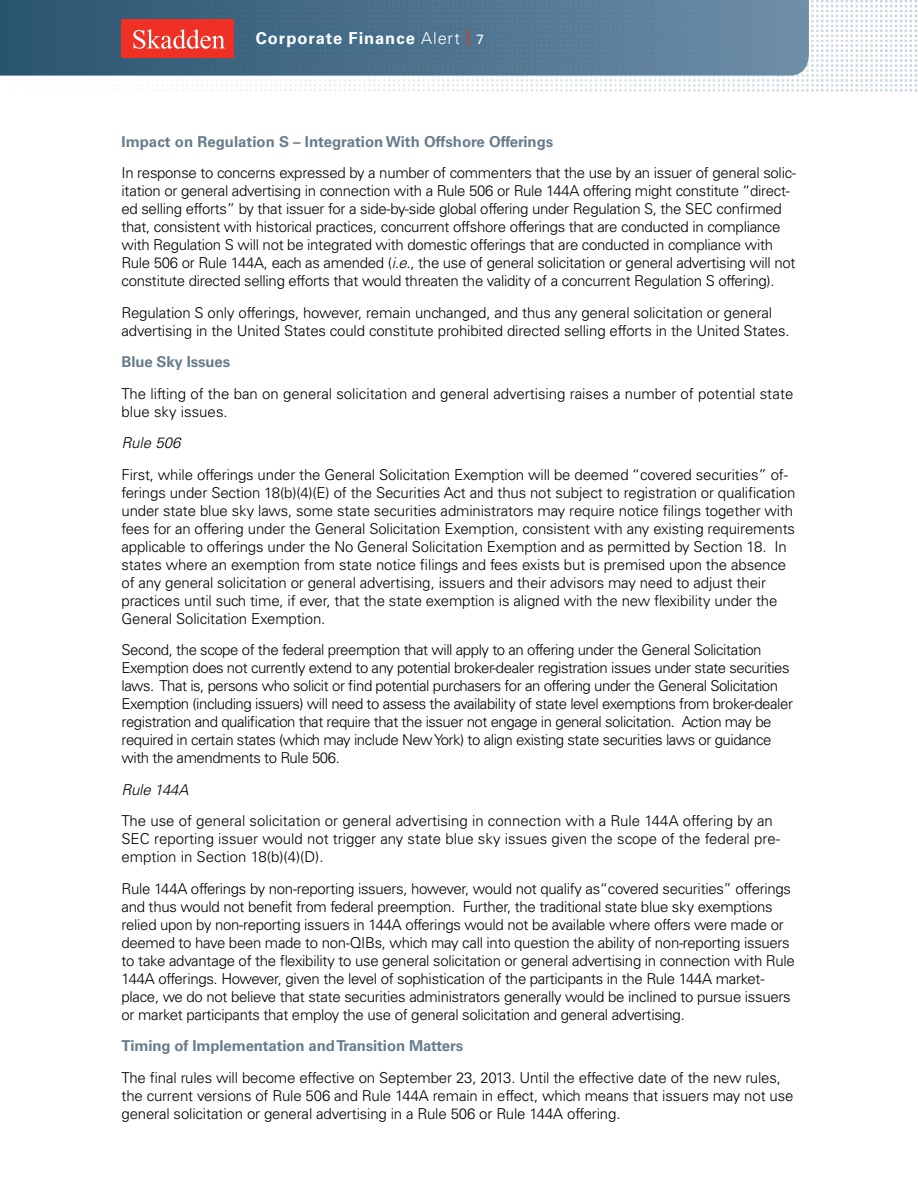
<style>
.page{position:relative;width:918px;height:1188px;background:#fff}
.page>*{position:absolute;margin:0;border:0;box-sizing:border-box;transform-origin:0 0}
.t1{font:700 16.5px "Univers LT Std";letter-spacing:.055em;color:#fff}
.t2{font:300 15px/18px "Univers LT Std";letter-spacing:-.02em;color:#000}
.t3{font:300 15px/18px "Univers LT Std";color:#000}
.t4{font:700 15px "Univers LT Std";letter-spacing:-.01em;color:#677c8c}
.t5{font:italic 300 15px "Univers LT Std";letter-spacing:-.01em;color:#000}
.s1{font-weight:300}
.s2{font-weight:400;color:#ee3124}
.s3{font-weight:400;font-size:13.5px}
.s4{font-style:italic}
</style>
<div class="page">
<img style="left:0;top:0;width:917px;height:92px">
<div style="left:250px;top:24px;width:241px;height:31px;background:#466e8a"></div>
<div style="left:122px;top:20px;width:112px;height:38px;background:#ee3124"></div>
<svg style="left:133px;top:29px;width:92px;height:20px"></svg>
<p class="t1" style="left:256px;top:28px;width:230px">Corporate Finance <span class="s1">Alert</span> <span class="s2">|</span> <span class="s3">7</span></p>
<p class="t4" style="left:122px;top:133px;width:433px">Impact on Regulation S – Integration With Offshore Offerings</p>
<p class="t2" style="left:122px;top:164px;width:676px">In response to concerns expressed by a number of commenters that the use by an issuer of general solic&shy;itation or general advertising in connection with a Rule 506 or Rule 144A offering might constitute “direct&shy;ed selling efforts” by that issuer for a side-by-side global offering under Regulation S, the SEC confirmed that, consistent with historical practices, concurrent offshore offerings that are conducted in compliance with Regulation S will not be integrated with domestic offerings that are conducted in compliance with Rule 506 or Rule 144A, each as amended (<span class="s4">i.e.</span>, the use of general solicitation or general advertising will not constitute directed selling efforts that would threaten the validity of a concurrent Regulation S offering).</p>
<p class="t2" style="left:122px;top:304px;width:670px">Regulation S only offerings, however, remain unchanged, and thus any general solicitation or general advertising in the United States could constitute prohibited directed selling efforts in the United States.</p>
<p class="t4" style="left:122px;top:353px;width:110px">Blue Sky Issues</p>
<p class="t3" style="left:122px;top:385px;width:673px">The lifting of the ban on general solicitation and general advertising raises a number of potential state blue sky issues.</p>
<p class="t5" style="left:122px;top:434px;width:60px">Rule 506</p>
<p class="t2" style="left:122px;top:466px;width:676px">First, while offerings under the General Solicitation Exemption will be deemed “covered securities” of&shy;ferings under Section 18(b)(4)(E) of the Securities Act and thus not subject to registration or qualification under state blue sky laws, some state securities administrators may require notice filings together with fees for an offering under the General Solicitation Exemption, consistent with any existing requirements applicable to offerings under the No General Solicitation Exemption and as permitted by Section 18. In states where an exemption from state notice filings and fees exists but is premised upon the absence of any general solicitation or general advertising, issuers and their advisors may need to adjust their practices until such time, if ever, that the state exemption is aligned with the new flexibility under the General Solicitation Exemption.</p>
<p class="t2" style="left:122px;top:641px;width:673px">Second, the scope of the federal preemption that will apply to an offering under the General Solicitation Exemption does not currently extend to any potential broker-dealer registration issues under state securities laws. That is, persons who solicit or find potential purchasers for an offering under the General Solicitation Exemption (including issuers) will need to assess the availability of state level exemptions from broker-dealer registration and qualification that require that the issuer not engage in general solicitation. Action may be required in certain states (which may include New York) to align existing state securities laws or guidance with the amendments to Rule 506.</p>
<p class="t5" style="left:122px;top:781px;width:68px">Rule 144A</p>
<p class="t3" style="left:122px;top:812px;width:660px">The use of general solicitation or general advertising in connection with a Rule 144A offering by an<br>SEC reporting issuer would not trigger any state blue sky issues given the scope of the federal pre&shy;emption in Section 18(b)(4)(D).</p>
<p class="t2" style="left:122px;top:880px;width:675px">Rule 144A offerings by non-reporting issuers, however, would not qualify as“covered securities” offerings and thus would not benefit from federal preemption. Further, the traditional state blue sky exemptions relied upon by non-reporting issuers in 144A offerings would not be available where offers were made or deemed to have been made to non-QIBs, which may call into question the ability of non-reporting issuers to take advantage of the flexibility to use general solicitation or general advertising in connection with Rule 144A offerings. However, given the level of sophistication of the participants in the Rule 144A market&shy;place, we do not believe that state securities administrators generally would be inclined to pursue issuers or market participants that employ the use of general solicitation and general advertising.</p>
<p class="t4" style="left:122px;top:1037px;width:343px">Timing of Implementation and Transition Matters</p>
<p class="t2" style="left:122px;top:1069px;width:673px">The final rules will become effective on September 23, 2013. Until the effective date of the new rules, the current versions of Rule 506 and Rule 144A remain in effect, which means that issuers may not use general solicitation or general advertising in a Rule 506 or Rule 144A offering.</p>
</div>
